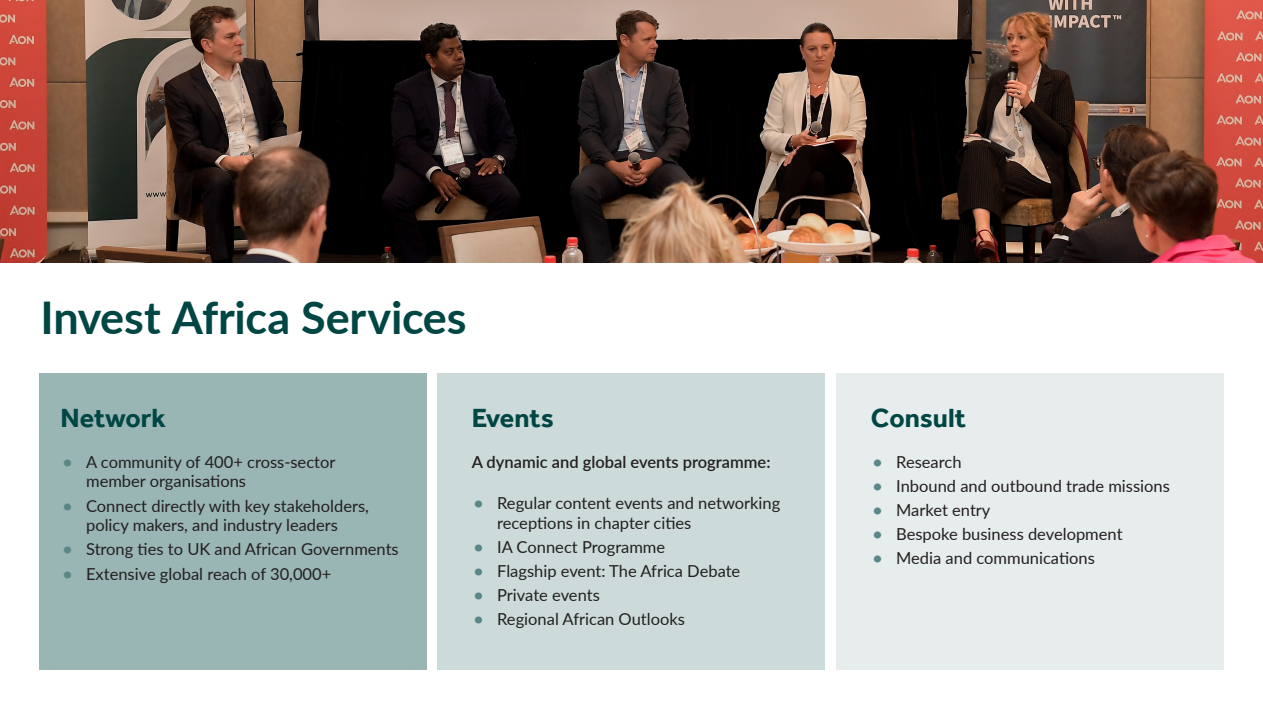
<style>
.page{position:relative;width:1263px;height:711px;background:#fff}
.page>*{position:absolute;margin:0;border:0;box-sizing:border-box;transform-origin:0 0}
.Heading{font:700 45px "Lato";letter-spacing:-.005em;color:#004643}
.Sub_Heading{font:700 27px "Effra";color:#004643}
.t1{font:16.5px/19.8px "Lato";color:#231f20}
.Bullet_List_L1{font:600 16.5px "Lato";color:#231f20}
.s1{font-weight:700;color:#598785}
</style>
<div class="page">
<div style="left:438px;top:372px;width:387px;height:297px;background:#ccdada"></div>
<div style="left:836px;top:372px;width:388px;height:297px;background:#e6edec"></div>
<img style="left:0;top:0;width:1263px;height:262px">
<div style="left:39px;top:372px;width:388px;height:297px;background:#99b5b4"></div>
<svg style="left:1045px;top:0;width:218px;height:205px"></svg>
<p class="Heading" style="left:40px;top:284px;width:428px">Invest Africa Services</p>
<p class="Sub_Heading" style="left:61px;top:401px;width:107px">Network</p>
<p class="t1" style="left:86px;top:450px;width:251px;text-indent:-23px"><span class="s1">•</span> A community of 400+ cross-sector member organisations</p>
<p class="t1" style="left:63px;top:494px;width:308px;text-align:center"><span class="s1">•</span> Connect directly with key stakeholders, policy makers, and industry leaders</p>
<p class="t1" style="left:63px;top:538px;width:338px"><span class="s1">•</span> Strong ties to UK and African Governments</p>
<p class="t1" style="left:63px;top:562px;width:270px"><span class="s1">•</span> Extensive global reach of 30,000+</p>
<p class="Sub_Heading" style="left:472px;top:401px;width:84px">Events</p>
<p class="Bullet_List_L1" style="left:472px;top:449px;width:300px">A dynamic and global events programme:</p>
<p class="t1" style="left:497px;top:492px;width:285px;text-indent:-23px"><span class="s1">•</span> Regular content events and networking receptions in chapter cities</p>
<p class="t1" style="left:474px;top:535px;width:193px"><span class="s1">•</span> IA Connect Programme</p>
<p class="t1" style="left:474px;top:559px;width:268px"><span class="s1">•</span> Flagship event: The Africa Debate</p>
<p class="t1" style="left:474px;top:583px;width:128px"><span class="s1">•</span> Private events</p>
<p class="t1" style="left:474px;top:608px;width:213px"><span class="s1">•</span> Regional African Outlooks</p>
<p class="Sub_Heading" style="left:871px;top:401px;width:97px">Consult</p>
<p class="t1" style="left:873px;top:450px;width:90px"><span class="s1">•</span> Research</p>
<p class="t1" style="left:873px;top:475px;width:299px"><span class="s1">•</span> Inbound and outbound trade missions</p>
<p class="t1" style="left:873px;top:499px;width:119px"><span class="s1">•</span> Market entry</p>
<p class="t1" style="left:873px;top:523px;width:251px"><span class="s1">•</span> Bespoke business development</p>
<p class="t1" style="left:873px;top:547px;width:224px"><span class="s1">•</span> Media and communications</p>
</div>
